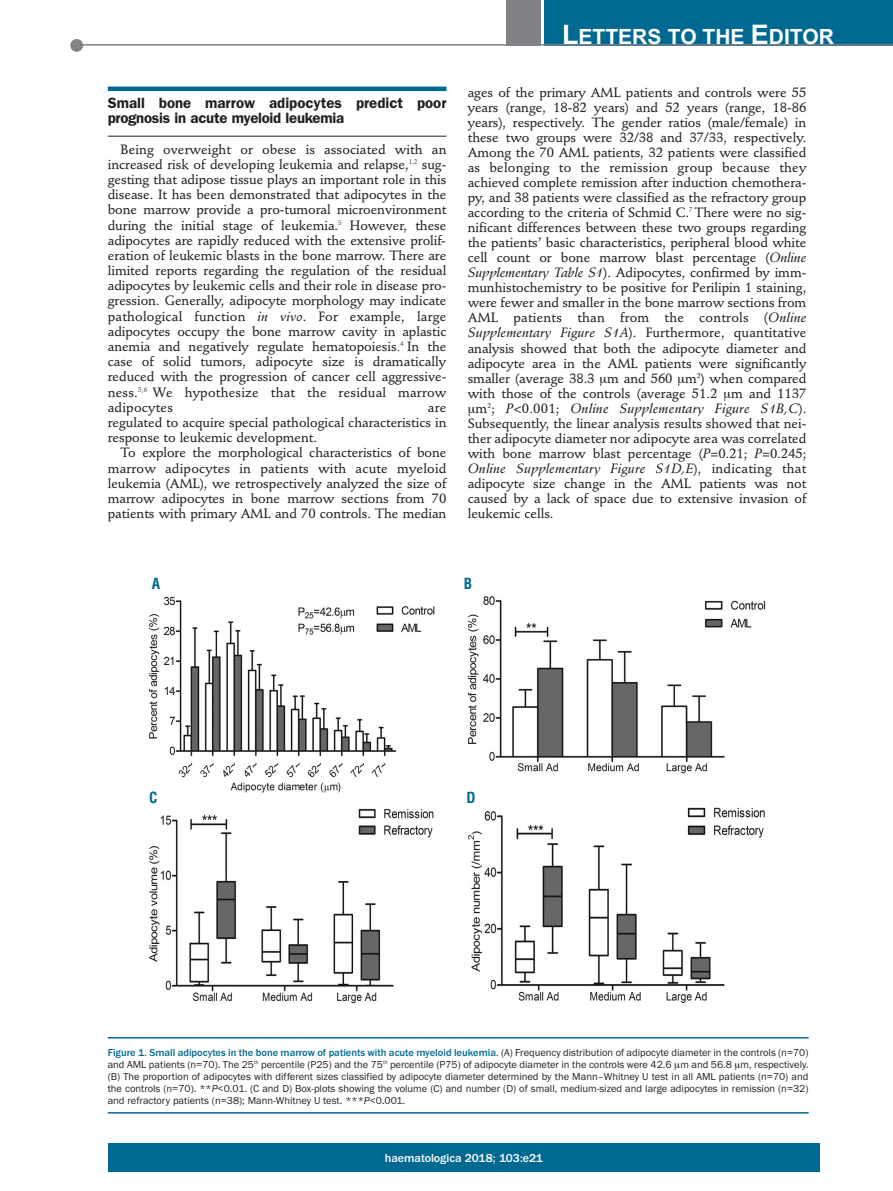
<style>
.page{position:relative;width:893px;height:1191px;background:#fff}
.page>*{position:absolute;margin:0;border:0;box-sizing:border-box;transform-origin:0 0}
.t1{font:700 21px "Arial";color:#fff}
.t2{font:600 15px/15.1px "Franklin Gothic";color:#231f20}
.t3{font:700 condensed 15px "Helvetica";color:#006991}
.t4{font:500 13.35px/15px "Stempel Schneidler";letter-spacing:-.005em;color:#231f20;text-align:justify}
.t5{font:italic 13.35px "Stempel Schneidler Med";letter-spacing:.015em;color:#231f20}
.t6{font:500 12px "Franklin Gothic";color:#fff}
.t7{font:10.5px/12px "Franklin Gothic";color:#231f20;text-align:justify}
.s1{font-family:"Stempel Schneidler Med";font-weight:400;font-style:italic}
.s2{font-weight:400}
.s3{font-size:27px}
.s4{font-family:"Stempel Schneidler";font-weight:500;font-style:normal}
.s5{font-weight:500;color:#006991}
.s6{font-style:italic}
</style>
<div class="page">
<hr style="left:108px;top:87px;width:338px;height:4px;background:#006991">
<hr style="left:108px;top:136px;width:338px;height:1px;background:#231f20">
<div style="left:107px;top:1143px;width:713px;height:28px;background:#006991"></div>
<div style="left:544px;top:0;width:349px;height:45px;background:#006991"></div>
<div style="left:506px;top:0;width:34px;height:45px;background:#808285"></div>
<div style="left:70px;top:39px;width:13px;height:13px;background:#808285;border-radius:50%"></div>
<hr style="left:78px;top:44px;width:815px;height:2px;background:#808285">
<img style="left:148px;top:596px;width:618px;height:408px">
<hr style="left:108px;top:1037px;width:701px;height:1px;background:#006991">
<hr style="left:108px;top:1112px;width:701px;height:1px;background:#006991">
<p class="t2" style="left:108px;top:97px;width:340px">Small bone marrow adipocytes predict poor prognosis in acute myeloid leukemia</p>
<p class="t4" style="left:108px;top:143px;width:340px;text-indent:13px">Being overweight or obese is associated with an increased risk of developing leukemia and relapse,<sup>1,2</sup> sug&shy;gesting that adipose tissue plays an important role in this disease. It has been demonstrated that adipocytes in the bone marrow provide a pro-tumoral microenvironment during the initial stage of leukemia.<sup>3</sup> However, these adipocytes are rapidly reduced with the extensive prolif&shy;eration of leukemic blasts in the bone marrow. There are limited reports regarding the regulation of the residual adipocytes by leukemic cells and their role in disease pro&shy;gression. Generally, adipocyte morphology may indicate pathological function <span class="s1">in vivo</span>. For example, large adipocytes occupy the bone marrow cavity in aplastic anemia and negatively regulate hematopoiesis<span class="s2">.</span><sup>4</sup> In the case of solid tumors, adipocyte size is dramatically reduced with the progression of cancer cell aggressive&shy;ness.<sup>5,6</sup> We hypothesize that the residual marrow adipocytes</p>
<p class="t4" style="left:108px;top:401px;width:340px;text-indent:320px">are regulated to acquire special pathological characteristics in response to leukemic development.</p>
<p class="t4" style="left:108px;top:446px;width:340px;text-indent:13px">To explore the morphological characteristics of bone marrow adipocytes in patients with acute myeloid leukemia (AML), we retrospectively analyzed the size of marrow adipocytes in bone marrow sections from 70 patients with primary AML and 70 controls. The median</p>
<h1 class="t1" style="left:562px;top:25px;width:273px"><span class="s3">L</span>ETTERS TO THE <span class="s3">E</span>DITOR</h1>
<p class="t4" style="left:468px;top:86px;width:340px">ages of the primary AML patients and controls were 55 years (range, 18-82 years) and 52 years (range, 18-86 years), respectively. The gender ratios (male/female) in these two groups were 32/38 and 37/33, respectively.<br>Among the 70 AML patients, 32 patients were classified as belonging to the remission group because they achieved complete remission after induction chemothera&shy;py, and 38 patients were classified as the refractory group according to the criteria of Schmid C.<sup>7</sup> There were no sig&shy;nificant differences between these two groups regarding the patients’ basic characteristics, peripheral blood white cell count or bone marrow blast percentage (<span class="s1">Online Supplementary Table S1</span>). Adipocytes, confirmed by imm&shy;munhistochemistry to be positive for Perilipin 1 staining, were fewer and smaller in the bone marrow sections from AML patients than from the controls (<span class="s1">Online Supplementary Figure S1A</span>). Furthermore, quantitative analysis showed that both the adipocyte diameter and adipocyte area in the AML patients were significantly smaller (average 38.3 m and 560 m<sup>2</sup>) when compared with those of the controls (average 51.2 m and 1137</p>
<p class="t5" style="left:476px;top:402px;width:332px"><span class="s4">m</span><sup>2</sup><span class="s4">;</span> P<span class="s4">&lt;0.001;</span> Online Supplementary Figure S1B,C<span class="s4">).</span></p>
<p class="t4" style="left:468px;top:417px;width:340px">Subsequently, the linear analysis results showed that nei&shy;ther adipocyte diameter nor adipocyte area was correlated with bone marrow blast percentage (<span class="s1">P</span>=0.21; <span class="s1">P</span>=0.245;</p>
<p class="t5" style="left:468px;top:463px;width:340px">Online Supplementary Figure S1D,E<span class="s4">), indicating that</span></p>
<p class="t4" style="left:468px;top:477px;width:340px">adipocyte size change in the AML patients was not caused by a lack of space due to extensive invasion of leukemic cells.</p>
<p class="t3" style="left:152px;top:575px;width:10px">A</p>
<p class="t3" style="left:464px;top:575px;width:10px">B</p>
<p class="t3" style="left:149px;top:789px;width:10px">C</p>
<p class="t3" style="left:466px;top:789px;width:11px">D</p>
<p class="t7" style="left:108px;top:1046px;width:702px"><span class="s5">Figure 1. Small adipocytes in the bone marrow of patients with acute myeloid leukemia.</span> (A) Frequency distribution of adipocyte diameter in the controls (n=70) and AML patients (n=70). The 25<sup>th</sup> percentile (P25) and the 75<sup>th</sup> percentile (P75) of adipocyte diameter in the controls were 42.6 m and 56.8 m, respectively. (B) The proportion of adipocytes with different sizes classified by adipocyte diameter determined by the Mann–Whitney U test in all AML patients (n=70) and the controls (n=70). **<span class="s6">P</span>&lt;0.01. (C and D) Box-plots showing the volume (C) and number (D) of small, medium-sized and large adipocytes in remission (n=32) and refractory patients (n=38); Mann-Whitney U test. ***<span class="s6">P</span>&lt;0.001.</p>
<p class="t6" style="left:385px;top:1150px;width:160px">haematologica 2018; 103:e21</p>
</div>
